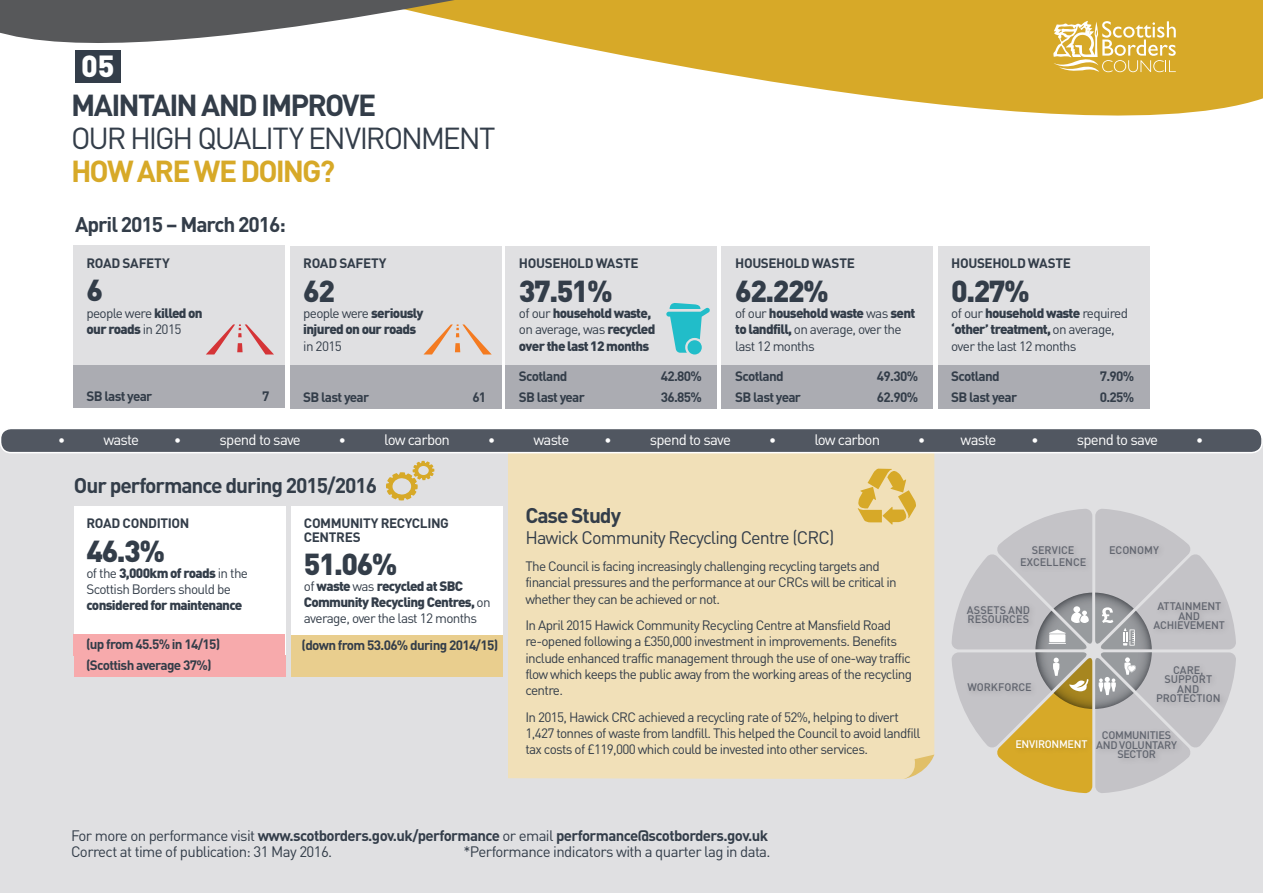
<style>
.page{position:relative;width:1263px;height:893px;background:#fff}
.page>*{position:absolute;margin:0;border:0;box-sizing:border-box;transform-origin:0 0}
.t1{font:900 30.15px "DIN";color:#fff}
.t2{font:900 30px "DIN";letter-spacing:-.05em;color:#333d49}
.t3{font:30px "DIN";letter-spacing:-.07em;color:#333d49}
.t4{font:700 30px "DIN";letter-spacing:-.065em;color:#333d49}
.t5{font:700 30px "DIN";letter-spacing:-.065em;color:#d7a928}
.t6{font:700 21px "DIN";letter-spacing:-.05em;color:#333d49}
.t7{font:18px "DIN";letter-spacing:-.05em;color:#333d49}
.t8{font:15px/16.5px "DIN";letter-spacing:-.04em;color:#333d49}
.t9{font:15px "DIN";letter-spacing:-.05em;color:#fff}
.t10{font:13.5px/16.2px "DIN";letter-spacing:-.05em;color:#333d49}
.t11{font:900 13.5px/16.2px "DIN";letter-spacing:-.05em;color:#333d49}
.t12{font:700 13.5px/21px "DIN";letter-spacing:-.05em;color:#333d49}
.t13{font:700 13.5px/13.5px "DIN";letter-spacing:-.03em;color:#333d49}
.t14{font:700 13.5px "DIN";letter-spacing:-.02em;color:#333d49}
.t15{font:12px "Futura";color:#fff}
.t16{font:500 10.8px/9.4px "DIN";letter-spacing:-.005em;color:#61656f;text-align:center}
.t17{font:500 10.8px/9.4px "DIN";letter-spacing:-.03em;color:#61656f;text-align:center}
.t18{font:500 10.8px "DIN";letter-spacing:-.03em;color:#fff}
.s1{font-weight:900}
.s2{font-weight:400}
.s3{font-family:"Futura";font-size:12px}
.s4{font-weight:700}
</style>
<div class="page">
<div style="left:0;top:439px;width:1263px;height:454px;background:#e0e0e2"></div>
<div style="left:721px;top:246px;width:212px;height:135px;background:#e0e0e2"></div>
<div style="left:721px;top:366px;width:212px;height:21px;background:#abacb2"></div>
<div style="left:721px;top:387px;width:212px;height:21px;background:#abacb2"></div>
<div style="left:505px;top:246px;width:212px;height:135px;background:#e0e0e2"></div>
<div style="left:505px;top:366px;width:212px;height:21px;background:#abacb2"></div>
<div style="left:505px;top:387px;width:212px;height:21px;background:#abacb2"></div>
<div style="left:73px;top:245px;width:212px;height:136px;background:#e0e0e2"></div>
<div style="left:73px;top:365px;width:212px;height:22px;background:#abacb2"></div>
<div style="left:73px;top:387px;width:212px;height:21px;background:#abacb2"></div>
<div style="left:290px;top:246px;width:211px;height:135px;background:#e0e0e2"></div>
<div style="left:290px;top:366px;width:211px;height:21px;background:#abacb2"></div>
<div style="left:290px;top:387px;width:211px;height:21px;background:#abacb2"></div>
<div style="left:938px;top:246px;width:211px;height:135px;background:#e0e0e2"></div>
<div style="left:938px;top:366px;width:211px;height:21px;background:#abacb2"></div>
<div style="left:938px;top:387px;width:211px;height:21px;background:#abacb2"></div>
<div style="left:508px;top:453px;width:426px;height:326px;background:#f1e0b8"></div>
<div style="left:75px;top:50px;width:46px;height:33px;background:#333d49"></div>
<div style="left:74px;top:506px;width:212px;height:150px;background:#fff"></div>
<div style="left:291px;top:506px;width:211px;height:171px;background:#fff"></div>
<div style="left:1px;top:428px;width:1261px;height:25px;background:#515761;border-radius:11px"></div>
<div style="left:0;top:428px;width:1263px;height:25px;border:2px solid #fff;border-radius:11px"></div>
<svg style="left:903px;top:755px;width:31px;height:24px"></svg>
<svg style="left:650px;top:0;width:613px;height:116px;fill:#d7a928"></svg>
<svg style="left:0;top:0;width:650px;height:61px"></svg>
<svg style="left:1053px;top:21px;width:123px;height:51px"></svg>
<svg style="left:386px;top:460px;width:49px;height:41px"></svg>
<svg style="left:951px;top:509px;width:285px;height:284px"></svg>
<div style="left:73px;top:634px;width:212px;height:22px;background:#f7aaac"></div>
<div style="left:291px;top:635px;width:212px;height:42px;background:#e9ce8e"></div>
<div style="left:74px;top:656px;width:212px;height:21px;background:#f7aaac"></div>
<svg style="left:858px;top:469px;width:58px;height:56px;background:#e4c675"></svg>
<svg style="left:206px;top:324px;width:68px;height:30px"></svg>
<svg style="left:424px;top:324px;width:67px;height:30px"></svg>
<svg style="left:666px;top:303px;width:44px;height:51px"></svg>
<div style="left:677px;top:316px;width:20px;height:20px;background:#21bdc9"></div>
<h1 class="t1" style="left:81px;top:46px;width:35px">05</h1>
<h2 class="t4" style="left:71px;top:85px;width:307px">MAINTAIN AND IMPROVE</h2>
<h2 class="t3" style="left:71px;top:119px;width:426px">OUR HIGH QUALITY ENVIRONMENT</h2>
<h2 class="t5" style="left:71px;top:151px;width:266px">HOW ARE WE DOING?</h2>
<h3 class="t6" style="left:75px;top:211px;width:212px">April 2015 – March 2016:</h3>
<p class="t14" style="left:87px;top:254px;width:85px">ROAD SAFETY</p>
<h2 class="t2" style="left:86px;top:270px;width:18px">6</h2>
<p class="t10" style="left:86px;top:304px;width:118px">people were <span class="s1">killed on our roads</span> in 2015</p>
<p class="t12" style="left:86px;top:385px;width:67px">SB last year</p>
<p class="t12" style="left:262px;top:385px;width:9px">7</p>
<p class="t14" style="left:303px;top:255px;width:85px">ROAD SAFETY</p>
<h2 class="t2" style="left:303px;top:271px;width:33px">62</h2>
<p class="t11" style="left:303px;top:304px;width:122px"><span class="s2">people were</span> seriously injured on our roads</p>
<p class="t10" style="left:303px;top:337px;width:40px">in 2015</p>
<p class="t12" style="left:303px;top:386px;width:67px">SB last year</p>
<p class="t12" style="left:472px;top:386px;width:15px">61</p>
<p class="t13" style="left:519px;top:256px;width:121px">HOUSEHOLD WASTE</p>
<h2 class="t2" style="left:519px;top:271px;width:95px">37.51%</h2>
<p class="t11" style="left:519px;top:304px;width:138px"><span class="s2">of our</span> household waste, <span class="s2">on average, was</span> recycled over the last 12 months</p>
<p class="t12" style="left:519px;top:365px;width:50px">Scotland</p>
<p class="t12" style="left:661px;top:365px;width:43px">42.80%</p>
<p class="t12" style="left:519px;top:386px;width:67px">SB last year</p>
<p class="t12" style="left:661px;top:386px;width:43px">36.85%</p>
<p class="t13" style="left:735px;top:256px;width:121px">HOUSEHOLD WASTE</p>
<h2 class="t2" style="left:735px;top:271px;width:95px">62.22%</h2>
<p class="t10" style="left:735px;top:305px;width:182px">of our <span class="s1">household waste</span> was <span class="s1">sent to landfill,</span> on average, over the last 12 months</p>
<p class="t12" style="left:735px;top:365px;width:50px">Scotland</p>
<p class="t12" style="left:877px;top:365px;width:43px">49.30%</p>
<p class="t12" style="left:735px;top:386px;width:67px">SB last year</p>
<p class="t12" style="left:877px;top:386px;width:43px">62.90%</p>
<p class="t13" style="left:951px;top:256px;width:121px">HOUSEHOLD WASTE</p>
<h2 class="t2" style="left:951px;top:271px;width:80px">0.27%</h2>
<p class="t10" style="left:951px;top:305px;width:178px">of our <span class="s1">household waste</span> required <span class="s1">‘other’ treatment,</span> on average, over the last 12 months</p>
<p class="t12" style="left:951px;top:365px;width:50px">Scotland</p>
<p class="t12" style="left:1100px;top:365px;width:36px">7.90%</p>
<p class="t12" style="left:951px;top:386px;width:67px">SB last year</p>
<p class="t12" style="left:1100px;top:386px;width:36px">0.25%</p>
<p class="t15" style="left:58px;top:433px;width:9px">•</p>
<p class="t9" style="left:103px;top:430px;width:37px">waste</p>
<p class="t15" style="left:174px;top:433px;width:9px">•</p>
<p class="t9" style="left:220px;top:430px;width:83px">spend to save</p>
<p class="t15" style="left:339px;top:433px;width:9px">•</p>
<p class="t9" style="left:384px;top:430px;width:67px">low carbon</p>
<p class="t15" style="left:488px;top:433px;width:9px">•</p>
<p class="t9" style="left:533px;top:430px;width:37px">waste</p>
<p class="t15" style="left:604px;top:433px;width:9px">•</p>
<p class="t9" style="left:650px;top:430px;width:83px">spend to save</p>
<p class="t15" style="left:769px;top:433px;width:9px">•</p>
<p class="t9" style="left:814px;top:430px;width:67px">low carbon</p>
<p class="t9" style="left:918px;top:430px;width:80px"><span class="s3">•</span> waste</p>
<p class="t15" style="left:1031px;top:433px;width:9px">•</p>
<p class="t9" style="left:1077px;top:430px;width:83px">spend to save</p>
<p class="t15" style="left:1196px;top:433px;width:9px">•</p>
<h3 class="t6" style="left:74px;top:472px;width:305px">Our performance during 2015/2016</h3>
<p class="t13" style="left:86px;top:516px;width:104px">ROAD CONDITION</p>
<h2 class="t2" style="left:86px;top:531px;width:80px">46.3%</h2>
<p class="t10" style="left:86px;top:565px;width:163px">of the <span class="s1">3,000km of roads</span> in the<br>Scottish Borders should be</p>
<p class="t11" style="left:86px;top:597px;width:157px">considered for maintenance</p>
<p class="t12" style="left:86px;top:633px;width:136px">(up from 45.5% in 14/15) (Scottish average 37%)</p>
<p class="t13" style="left:304px;top:516px;width:147px">COMMUNITY RECYCLING<br>CENTRES</p>
<h2 class="t2" style="left:304px;top:544px;width:95px">51.06%</h2>
<p class="t11" style="left:304px;top:577px;width:188px"><span class="s2">of</span> waste <span class="s2">was</span> recycled at SBC<br>Community Recycling Centres, <span class="s2">on average, over the last 12 months</span></p>
<p class="t12" style="left:302px;top:634px;width:198px">(down from 53.06% during 2014/15)</p>
<h3 class="t6" style="left:525px;top:502px;width:97px">Case Study</h3>
<h3 class="t7" style="left:525px;top:527px;width:310px">Hawick Community Recycling Centre (CRC)</h3>
<p class="t10" style="left:525px;top:558px;width:373px">The Council is facing increasingly challenging recycling targets and financial pressures and the performance at our CRCs will be critical in whether they can be achieved or not.</p>
<p class="t10" style="left:525px;top:617px;width:388px">In April 2015 Hawick Community Recycling Centre at Mansfield Road re-opened following a £350,000 investment in improvements. Benefits include enhanced traffic management through the use of one-way traffic flow which keeps the public away from the working areas of the recycling centre.</p>
<p class="t10" style="left:525px;top:708px;width:396px">In 2015, Hawick CRC achieved a recycling rate of 52%, helping to divert<br>1,427 tonnes of waste from landfill. This helped the Council to avoid landfill tax costs of £119,000 which could be invested into other services.</p>
<p class="t8" style="left:71px;top:827px;width:699px">For more on performance visit <span class="s4">www.scotborders.gov.uk/performance</span> or email <span class="s4">performance@scotborders.gov.uk<br></span>Correct at time of publication: 31 May 2016.</p>
<p class="t8" style="left:463px;top:843px;width:309px">*Performance indicators with a quarter lag in data.</p>
<p class="t16" style="left:1020px;top:544px;width:68px;line-height:11.6px">SERVICE<br>EXCELLENCE</p>
<p class="t16" style="left:967px;top:605px;width:65px;text-align:left">ASSETS AND<br>RESOURCES</p>
<p class="t16" style="left:1109px;top:545px;width:51px">ECONOMY</p>
<p class="t16" style="left:1154px;top:601px;width:73px">ATTAINMENT<br>AND<br>ACHIEVEMENT</p>
<p class="t16" style="left:967px;top:682px;width:66px">WORKFORCE</p>
<p class="t16" style="left:1156px;top:665px;width:66px">CARE,<br>SUPPORT<br>AND<br>PROTECTION</p>
<p class="t18" style="left:1015px;top:737px;width:74px">ENVIRONMENT</p>
<p class="t17" style="left:1096px;top:730px;width:82px">COMMUNITIES<br>AND VOLUNTARY<br>SECTOR</p>
</div>
